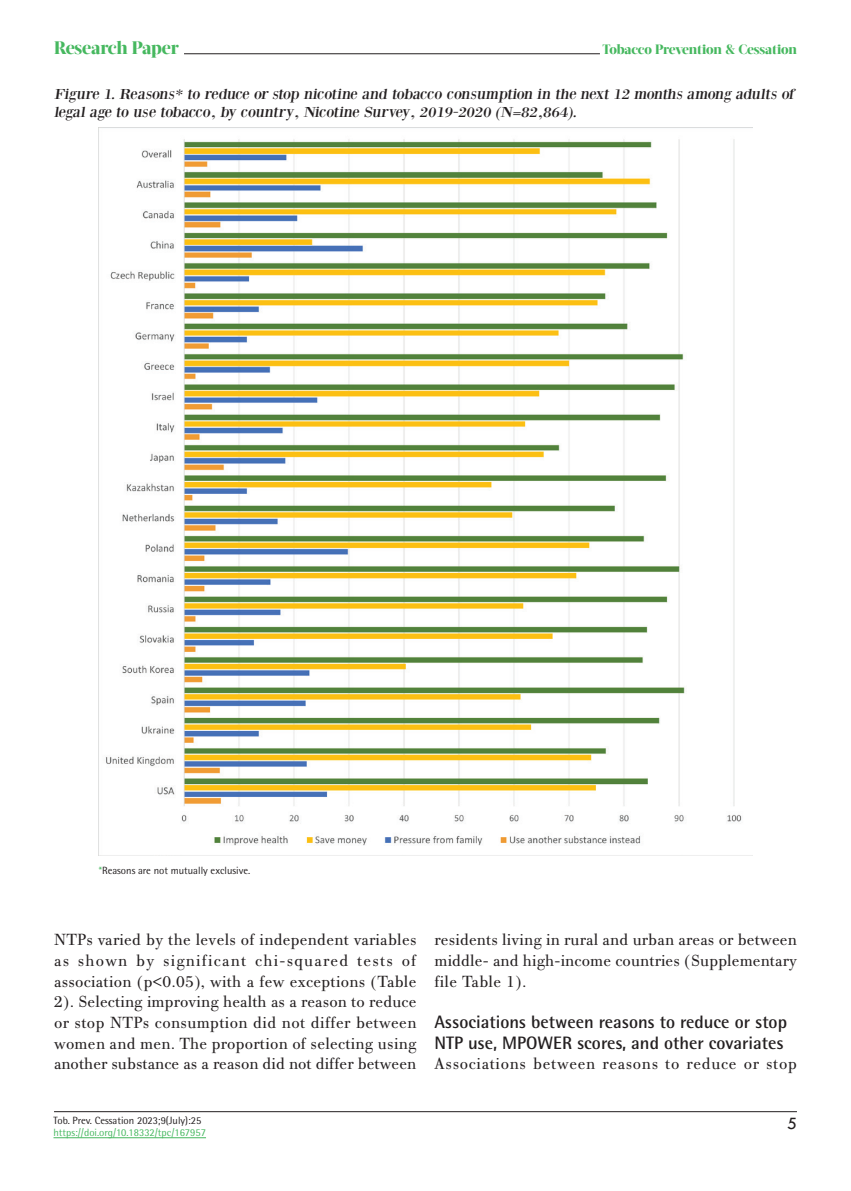
<style>
.page{position:relative;width:851px;height:1191px;background:#fff}
.page>*{position:absolute;margin:0;border:0;box-sizing:border-box;transform-origin:0 0}
.t1{font:700 18px/20.7px "Rotis Semi Sans Hel";color:#231f20}
.t2{font:800 18px "Acta Display W04";letter-spacing:-.01em;color:#46b85f}
.t3{font:18px "Tw Cen";color:#231f20}
.t4{font:17.25px/20.7px "PF Bodoni Text";letter-spacing:.005em;color:#231f20;text-align:justify}
.t5{font:17.25px "PF Bodoni Text";letter-spacing:.04em;color:#231f20}
.t6{font:15px/18px "Bodoni XT";color:#231f20;scale:1.1 1}
.t7{font:800 13.5px "Acta Display W04";letter-spacing:-.01em;color:#46b85f}
.t8{font:10.5px "Rotis Semi Sans Hel";color:#231f20}
.t9{font:10.5px "Rotis Semi Sans Hel";color:#46b85f}
.s1{color:#46b85f}
</style>
<div class="page">
<hr style="left:184px;top:53px;width:416px;height:1px;background:#231f20">
<hr style="left:54px;top:1111px;width:742px;height:1px;background:#231f20">
<hr style="left:53px;top:1137px;width:153px;height:1px;background:#46b85f">
<img style="left:105px;top:139px;width:637px;height:707px">
<p class="t2" style="left:54px;top:36px;width:126px">Research Paper</p>
<p class="t7" style="left:602px;top:41px;width:196px">Tobacco Prevention &amp; Cessation</p>
<p class="t6" style="left:54px;top:85px;width:674px">Figure 1. Reasons* to reduce or stop nicotine and tobacco consumption in the next 12 months among adults of legal age to use tobacco, by country, Nicotine Survey, 2019-2020 (N=82,864).</p>
<p class="t8" style="left:99px;top:864px;width:153px"><span class="s1">*</span>Reasons are not mutually exclusive.</p>
<p class="t4" style="left:54px;top:929px;width:364px">NTPs varied by the levels of independent variables as shown by significant chi-squared tests of association (p&lt;0.05), with a few exceptions (Table 2). Selecting improving health as a reason to reduce or stop NTPs consumption did not differ between women and men. The proportion of selecting using another substance as a reason did not differ between</p>
<p class="t4" style="left:434px;top:929px;width:364px">residents living in rural and urban areas or between middle- and high-income countries (Supplementary file Table 1).</p>
<p class="t1" style="left:434px;top:1011px;width:354px">Associations between reasons to reduce or stop<br>NTP use, MPOWER scores, and other covariates</p>
<p class="t5" style="left:434px;top:1054px;width:364px">Associations between reasons to reduce or stop</p>
<p class="t8" style="left:53px;top:1114px;width:149px">Tob. Prev. Cessation 2023;9(July):25</p>
<p class="t9" style="left:53px;top:1126px;width:154px">https://doi.org/10.18332/tpc/167957</p>
<p class="t3" style="left:786px;top:1112px;width:11px">5</p>
</div>
